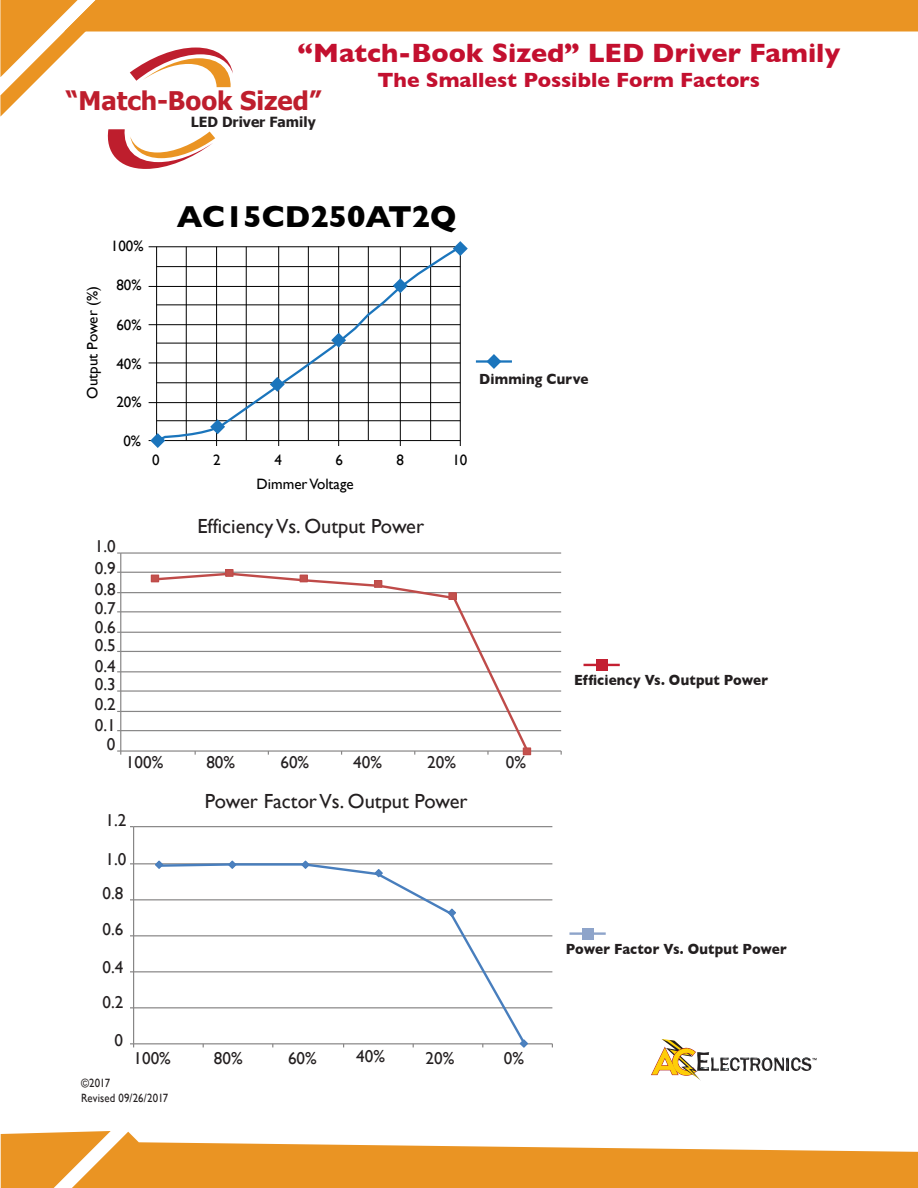
<style>
.page{position:relative;width:918px;height:1188px;background:#fff}
.page>*{position:absolute;margin:0;border:0;box-sizing:border-box;transform-origin:0 0}
.t1{font:700 30.9px "Gill Sans";color:#000}
.t2{font:700 27px "Gill Sans";color:#c3102f}
.t3{font:700 25.65px "Tahoma";color:#be1e2d}
.t4{font:700 21px "Gill Sans";color:#c3102f}
.t5{font:20.4px "Gill Sans";color:#231f20}
.t6{font:17.25px/20px "Gill Sans";color:#231f20}
.t7{font:700 15px "Gill Sans";letter-spacing:.01em;color:#231f20;scale:.9 1}
.t8{font:15px "Gill Sans";color:#000}
.t9{font:700 13.95px "Tahoma";color:#231f20}
.t10{font:12px "Gill Sans";letter-spacing:.01em;color:#231f20;scale:.9 1}
</style>
<div class="page">
<svg style="left:1px;top:1131px;width:110px;height:57px;background:#eb9c34"></svg>
<svg style="left:72px;top:1132px;width:846px;height:56px;fill:#ea9423"></svg>
<svg style="left:651px;top:1039px;width:166px;height:42px"></svg>
<svg style="left:0;top:0;width:918px;height:117px"></svg>
<svg style="left:107px;top:129px;width:108px;height:40px"></svg>
<hr style="left:149px;top:246px;width:313px;height:1px;background:#000">
<hr style="left:149px;top:286px;width:311px;height:1px;background:#000">
<hr style="left:149px;top:324px;width:311px;height:1px;background:#000">
<hr style="left:149px;top:363px;width:311px;height:1px;background:#000">
<hr style="left:149px;top:402px;width:311px;height:1px;background:#000">
<hr style="left:149px;top:440px;width:311px;height:1px;background:#000">
<hr style="left:216px;top:247px;width:1px;height:199px;background:#000">
<hr style="left:278px;top:246px;width:1px;height:200px;background:#000">
<hr style="left:338px;top:246px;width:1px;height:200px;background:#000">
<hr style="left:400px;top:247px;width:1px;height:199px;background:#000">
<hr style="left:460px;top:247px;width:1px;height:199px;background:#000">
<svg style="left:150px;top:440px;width:11px;height:8px"></svg>
<svg style="left:457px;top:241px;width:11px;height:13px"></svg>
<hr style="left:476px;top:360px;width:36px;height:3px;background:#1b75bc">
<svg style="left:486px;top:354px;width:15px;height:15px"></svg>
<svg style="left:151px;top:244px;width:312px;height:201px"></svg>
<svg style="left:393px;top:278px;width:15px;height:15px"></svg>
<hr style="left:121px;top:730px;width:440px;height:1px;background:#878686">
<hr style="left:121px;top:711px;width:440px;height:1px;background:#878686">
<hr style="left:121px;top:690px;width:440px;height:2px;background:#878686">
<hr style="left:121px;top:671px;width:440px;height:1px;background:#878686">
<hr style="left:121px;top:651px;width:440px;height:1px;background:#878686">
<hr style="left:121px;top:632px;width:440px;height:1px;background:#878686">
<hr style="left:121px;top:611px;width:440px;height:1px;background:#878686">
<hr style="left:121px;top:592px;width:440px;height:1px;background:#878686">
<hr style="left:121px;top:572px;width:440px;height:1px;background:#878686">
<hr style="left:121px;top:552px;width:440px;height:2px;background:#878686">
<hr style="left:120px;top:553px;width:1px;height:198px;background:#878686">
<hr style="left:121px;top:750px;width:440px;height:2px;background:#878686">
<hr style="left:584px;top:664px;width:36px;height:2px;background:#c42032">
<div style="left:596px;top:659px;width:11px;height:12px;background:#c42032"></div>
<svg style="left:153px;top:571px;width:379px;height:185px"></svg>
<div style="left:151px;top:575px;width:8px;height:7px;background:#c3514d"></div>
<div style="left:226px;top:570px;width:7px;height:6px;background:#c3514d"></div>
<div style="left:225px;top:569px;width:9px;height:8px;border:1px solid #bf4b49"></div>
<div style="left:300px;top:575px;width:7px;height:7px;background:#c3514d"></div>
<div style="left:300px;top:575px;width:8px;height:7px;border:1px solid #bf4b49"></div>
<div style="left:375px;top:581px;width:7px;height:6px;background:#c3514d"></div>
<div style="left:374px;top:580px;width:8px;height:8px;border:1px solid #bf4b49"></div>
<div style="left:449px;top:593px;width:7px;height:6px;background:#c3514d"></div>
<div style="left:448px;top:592px;width:9px;height:8px;border:1px solid #bf4b49"></div>
<div style="left:523px;top:748px;width:8px;height:7px;background:#c3514d"></div>
<div style="left:523px;top:747px;width:8px;height:8px;border:1px solid #bf4b49"></div>
<hr style="left:569px;top:932px;width:37px;height:3px;background:#8ea4ca">
<div style="left:582px;top:928px;width:11px;height:11px;background:#8ea4ca"></div>
<hr style="left:134px;top:1007px;width:418px;height:1px;background:#878686">
<hr style="left:134px;top:971px;width:418px;height:1px;background:#878686">
<hr style="left:134px;top:935px;width:418px;height:1px;background:#878686">
<hr style="left:134px;top:899px;width:418px;height:1px;background:#878686">
<hr style="left:134px;top:863px;width:418px;height:1px;background:#878686">
<hr style="left:134px;top:826px;width:418px;height:1px;background:#878686">
<hr style="left:133px;top:827px;width:1px;height:217px;background:#878686">
<hr style="left:134px;top:1043px;width:418px;height:1px;background:#878686">
<svg style="left:157px;top:863px;width:370px;height:184px"></svg>
<svg style="left:154px;top:860px;width:10px;height:10px"></svg>
<svg style="left:227px;top:860px;width:11px;height:10px"></svg>
<svg style="left:300px;top:860px;width:11px;height:10px"></svg>
<svg style="left:373px;top:868px;width:11px;height:10px"></svg>
<svg style="left:447px;top:907px;width:10px;height:11px"></svg>
<svg style="left:519px;top:1038px;width:10px;height:10px"></svg>
<h2 class="t2" style="left:298px;top:31px;width:544px">“Match-Book Sized” LED Driver Family</h2>
<p class="t4" style="left:378px;top:63px;width:384px">The Smallest Possible Form Factors</p>
<h3 class="t3" style="left:66px;top:83px;width:257px">“Match-Book Sized”</h3>
<p class="t9" style="left:191px;top:112px;width:126px">LED Driver Family</p>
<p class="t8" style="left:84px;top:399px;width:114px;rotate:-90deg">Output Power (%)</p>
<p class="t8" style="left:111px;top:237px;width:34px">100%</p>
<p class="t8" style="left:116px;top:277px;width:27px">80%</p>
<p class="t8" style="left:116px;top:316px;width:27px">60%</p>
<p class="t8" style="left:116px;top:355px;width:27px">40%</p>
<p class="t8" style="left:116px;top:394px;width:27px">20%</p>
<p class="t8" style="left:123px;top:432px;width:19px">0%</p>
<p class="t1" style="left:177px;top:192px;width:281px">AC15CD250AT2Q</p>
<p class="t8" style="left:152px;top:451px;width:9px">0</p>
<p class="t8" style="left:213px;top:451px;width:9px">2</p>
<p class="t8" style="left:274px;top:451px;width:9px">4</p>
<p class="t8" style="left:335px;top:451px;width:9px">6</p>
<p class="t8" style="left:397px;top:451px;width:9px">8</p>
<p class="t8" style="left:452px;top:451px;width:17px">10</p>
<p class="t8" style="left:257px;top:476px;width:99px">Dimmer Voltage</p>
<p class="t6" style="left:95px;top:536px;width:22px">1.0</p>
<p class="t6" style="left:95px;top:557px;width:22px;line-height:21px">0.9<br>0.8</p>
<p class="t6" style="left:95px;top:598px;width:22px">0.7<br>0.6</p>
<p class="t6" style="left:95px;top:635px;width:22px;line-height:20.4px">0.5<br>0.4</p>
<p class="t6" style="left:95px;top:674px;width:22px;text-align:right">0.3<br>0.2<br>0.1<br>0</p>
<p class="t5" style="left:197px;top:514px;width:228px">Efficiency Vs. Output Power</p>
<p class="t7" style="left:479px;top:367px;width:123px">Dimming Curve</p>
<p class="t7" style="left:574px;top:668px;width:217px">Efficiency Vs. Output Power</p>
<p class="t6" style="left:126px;top:752px;width:39px">100%</p>
<p class="t6" style="left:206px;top:752px;width:30px">80%</p>
<p class="t6" style="left:280px;top:752px;width:30px">60%</p>
<p class="t6" style="left:353px;top:752px;width:30px">40%</p>
<p class="t6" style="left:427px;top:752px;width:30px">20%</p>
<p class="t6" style="left:506px;top:752px;width:22px">0%</p>
<p class="t6" style="left:106px;top:810px;width:22px">1.2</p>
<p class="t6" style="left:103px;top:842px;width:26px;line-height:33.8px">1.0<br>0.8</p>
<p class="t6" style="left:103px;top:910px;width:22px;line-height:37.7px">0.6<br>0.4</p>
<p class="t6" style="left:103px;top:992px;width:22px">0.2</p>
<p class="t6" style="left:115px;top:1030px;width:10px">0</p>
<p class="t5" style="left:205px;top:789px;width:264px">Power Factor Vs. Output Power</p>
<p class="t6" style="left:133px;top:1048px;width:39px">100%</p>
<p class="t6" style="left:214px;top:1048px;width:30px">80%</p>
<p class="t6" style="left:288px;top:1048px;width:30px">60%</p>
<p class="t6" style="left:356px;top:1046px;width:30px">40%</p>
<p class="t6" style="left:426px;top:1048px;width:30px">20%</p>
<p class="t6" style="left:504px;top:1048px;width:22px">0%</p>
<p class="t10" style="left:81px;top:1076px;width:34px">©2017</p>
<p class="t10" style="left:81px;top:1091px;width:98px">Revised 09/26/2017</p>
<p class="t7" style="left:566px;top:937px;width:247px">Power Factor Vs. Output Power</p>
</div>
